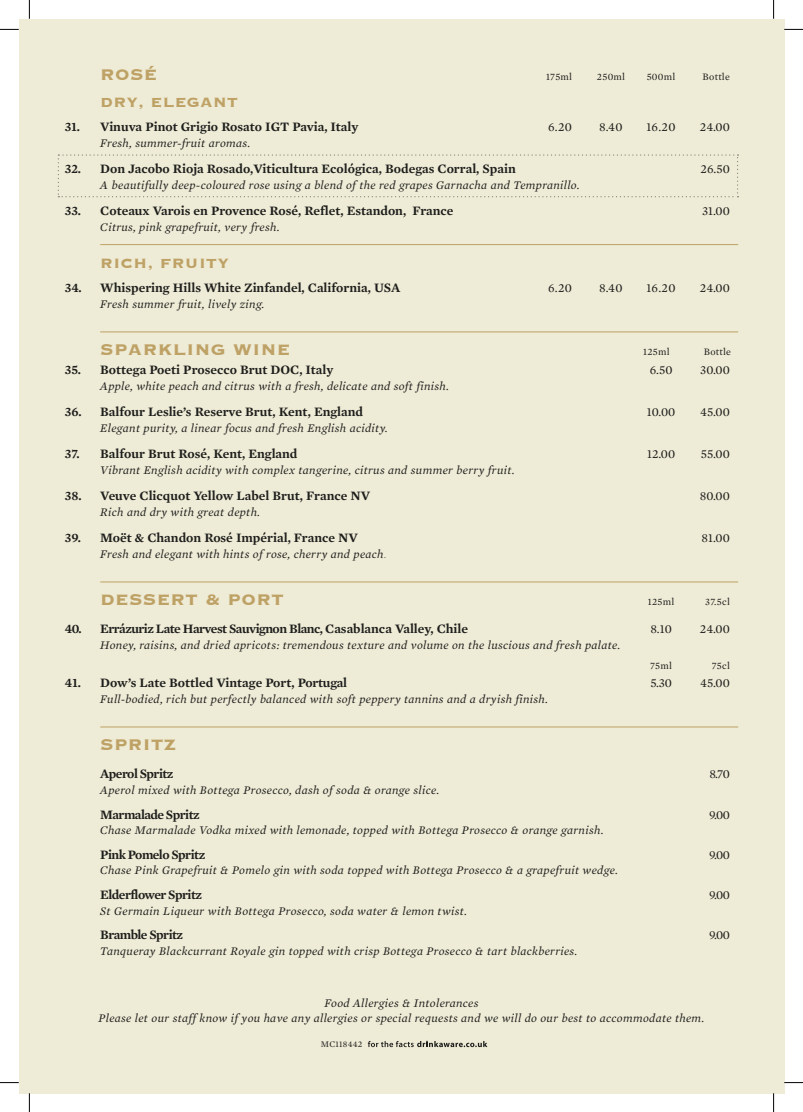
<style>
.page{position:relative;width:803px;height:1112px;background:#fff}
.page>*{position:absolute;margin:0;border:0;box-sizing:border-box;transform-origin:0 0}
.t1{font:700 20px "Copperplate";letter-spacing:.025em;color:#bea165}
.t2{font:700 17.5px "Copperplate";letter-spacing:.025em;color:#bea165}
.t3{font:600 13.12px "Mercury Text G1";color:#1d1d1b}
.t4{font:600 13.12px "Mercury Text G1";letter-spacing:-.04em;color:#1d1d1b}
.t5{font:12.5px "Mercury Text G1 Roman";color:#1d1d1b}
.t6{font:italic 11.88px/15.6px "Mercury Text G1";letter-spacing:.025em;color:#1d1d1b;text-align:center}
.t7{font:10px "Mercury Text G1 Roman";letter-spacing:.025em;color:#1d1d1b}
.t8{font:8.75px "Mercury Text G1 Roman";letter-spacing:.025em;color:#1d1d1b}
.s1{font-family:"Futura PT";font-weight:300;font-style:normal;font-size:12.5px}
</style>
<div class="page">
<div style="left:19px;top:19px;width:765px;height:1073px;background:#eeebd6"></div>
<hr style="left:100px;top:244px;width:638px;height:1px;background:#bea165">
<hr style="left:100px;top:331px;width:638px;height:1px;background:#bea165">
<hr style="left:100px;top:581px;width:638px;height:1px;background:#bea165">
<hr style="left:100px;top:726px;width:638px;height:1px;background:#bea165">
<svg style="left:58px;top:154px;width:680px;height:43px"></svg>
<svg style="left:368px;top:1040px;width:119px;height:6px"></svg>
<svg style="left:0;top:29px;width:19px;height:1px"></svg>
<svg style="left:784px;top:29px;width:19px;height:1px"></svg>
<svg style="left:0;top:1082px;width:19px;height:1px"></svg>
<svg style="left:784px;top:1081px;width:19px;height:2px"></svg>
<svg style="left:29px;top:0;width:1px;height:19px"></svg>
<svg style="left:29px;top:1092px;width:1px;height:19px"></svg>
<svg style="left:773px;top:0;width:1px;height:19px"></svg>
<svg style="left:773px;top:1092px;width:1px;height:19px"></svg>
<h1 class="t1" style="left:100px;top:62px;width:59px">ROSÉ</h1>
<p class="t7" style="left:546px;top:71px;width:28px">175ml</p>
<p class="t7" style="left:597px;top:71px;width:30px">250ml</p>
<p class="t7" style="left:647px;top:71px;width:30px">500ml</p>
<p class="t7" style="left:702px;top:71px;width:29px">Bottle</p>
<h2 class="t2" style="left:100px;top:90px;width:139px">DRY, ELEGANT</h2>
<p class="t3" style="left:65px;top:119px;width:295px">31. Vinuva Pinot Grigio Rosato IGT Pavia, Italy</p>
<p class="t5" style="left:548px;top:120px;width:25px">6.20</p>
<p class="t5" style="left:599px;top:120px;width:25px">8.40</p>
<p class="t5" style="left:646px;top:120px;width:31px">16.20</p>
<p class="t5" style="left:700px;top:120px;width:31px">24.00</p>
<p class="t6" style="left:100px;top:135px;width:151px">Fresh, summer-fruit aromas.</p>
<p class="t3" style="left:65px;top:161px;width:452px">32. Don Jacobo Rioja Rosado,Viticultura Ecológica, Bodegas Corral, Spain</p>
<p class="t5" style="left:700px;top:162px;width:31px">26.50</p>
<p class="t6" style="left:100px;top:177px;width:481px">A beautifully deep-coloured rose using a blend of the red grapes Garnacha and Tempranillo.</p>
<p class="t3" style="left:65px;top:203px;width:390px">33. Coteaux Varois en Provence Rosé, Reflet, Estandon, France</p>
<p class="t5" style="left:702px;top:203px;width:29px">31.00</p>
<p class="t6" style="left:100px;top:219px;width:181px">Citrus, pink grapefruit, very fresh.</p>
<h2 class="t2" style="left:100px;top:251px;width:130px">RICH, FRUITY</h2>
<p class="t3" style="left:65px;top:280px;width:337px">34. Whispering Hills White Zinfandel, California, USA</p>
<p class="t5" style="left:548px;top:281px;width:25px">6.20</p>
<p class="t5" style="left:599px;top:281px;width:25px">8.40</p>
<p class="t5" style="left:646px;top:281px;width:31px">16.20</p>
<p class="t5" style="left:700px;top:281px;width:31px">24.00</p>
<p class="t6" style="left:100px;top:296px;width:166px">Fresh summer fruit, lively zing.</p>
<h1 class="t1" style="left:100px;top:336px;width:191px">SPARKLING WINE</h1>
<p class="t7" style="left:643px;top:346px;width:28px">125ml</p>
<p class="t7" style="left:704px;top:346px;width:29px">Bottle</p>
<p class="t3" style="left:65px;top:362px;width:270px">35. Bottega Poeti Prosecco Brut DOC, Italy</p>
<p class="t5" style="left:650px;top:363px;width:24px">6.50</p>
<p class="t5" style="left:700px;top:363px;width:31px">30.00</p>
<p class="t6" style="left:100px;top:378px;width:350px">Apple, white peach and citrus with a fresh, delicate and soft finish.</p>
<p class="t3" style="left:65px;top:404px;width:300px">36. Balfour Leslie’s Reserve Brut, Kent, England</p>
<p class="t5" style="left:647px;top:405px;width:30px">10.00</p>
<p class="t5" style="left:700px;top:405px;width:31px">45.00</p>
<p class="t6" style="left:100px;top:420px;width:289px">Elegant purity, a linear focus and fresh English acidity.</p>
<p class="t3" style="left:65px;top:446px;width:234px">37. Balfour Brut Rosé, Kent, England</p>
<p class="t5" style="left:647px;top:447px;width:30px">12.00</p>
<p class="t5" style="left:701px;top:447px;width:31px">55.00</p>
<p class="t6" style="left:100px;top:462px;width:416px">Vibrant English acidity with complex tangerine, citrus and summer berry fruit.</p>
<p class="t3" style="left:65px;top:488px;width:307px">38. Veuve Clicquot Yellow Label Brut, France NV</p>
<p class="t5" style="left:700px;top:489px;width:32px">80.00</p>
<p class="t6" style="left:100px;top:504px;width:161px">Rich and dry with great depth.</p>
<p class="t3" style="left:65px;top:530px;width:295px">39. Moët &amp; Chandon Rosé Impérial, France NV</p>
<p class="t5" style="left:702px;top:531px;width:30px">81.00</p>
<p class="t6" style="left:100px;top:546px;width:288px">Fresh and elegant with hints of rose, cherry and peach<span class="s1">.</span></p>
<h1 class="t1" style="left:100px;top:586px;width:185px">DESSERT &amp; PORT</h1>
<p class="t7" style="left:648px;top:595px;width:28px">125ml</p>
<p class="t7" style="left:705px;top:595px;width:26px">37.5cl</p>
<p class="t4" style="left:65px;top:620px;width:405px">40. Errázuriz Late Harvest Sauvignon Blanc, Casablanca Valley, Chile</p>
<p class="t5" style="left:650px;top:621px;width:23px">8.10</p>
<p class="t5" style="left:700px;top:621px;width:31px">24.00</p>
<p class="t6" style="left:100px;top:637px;width:521px">Honey, raisins, and dried apricots: tremendous texture and volume on the luscious and fresh palate.</p>
<p class="t7" style="left:650px;top:659px;width:23px">75ml</p>
<p class="t7" style="left:712px;top:659px;width:20px">75cl</p>
<p class="t3" style="left:65px;top:675px;width:284px">41. Dow’s Late Bottled Vintage Port, Portugal</p>
<p class="t5" style="left:650px;top:675px;width:23px">5.30</p>
<p class="t5" style="left:700px;top:675px;width:31px">45.00</p>
<p class="t6" style="left:100px;top:691px;width:449px">Full-bodied, rich but perfectly balanced with soft peppery tannins and a dryish finish.</p>
<h1 class="t1" style="left:100px;top:731px;width:77px">SPRITZ</h1>
<p class="t4" style="left:100px;top:765px;width:75px">Aperol Spritz</p>
<p class="t5" style="left:709px;top:766px;width:22px">8.70</p>
<p class="t6" style="left:100px;top:782px;width:340px">Aperol mixed with Bottega Prosecco, dash of soda &amp; orange slice.</p>
<p class="t4" style="left:100px;top:806px;width:101px">Marmalade Spritz</p>
<p class="t5" style="left:709px;top:806px;width:22px">9.00</p>
<p class="t6" style="left:100px;top:822px;width:505px">Chase Marmalade Vodka mixed with lemonade, topped with Bottega Prosecco &amp; orange garnish.</p>
<p class="t4" style="left:100px;top:846px;width:106px">Pink Pomelo Spritz</p>
<p class="t5" style="left:709px;top:847px;width:22px">9.00</p>
<p class="t6" style="left:100px;top:862px;width:519px">Chase Pink Grapefruit &amp; Pomelo gin with soda topped with Bottega Prosecco &amp; a grapefruit wedge.</p>
<p class="t4" style="left:100px;top:886px;width:103px">Elderflower Spritz</p>
<p class="t5" style="left:709px;top:887px;width:22px">9.00</p>
<p class="t6" style="left:100px;top:902px;width:368px">St Germain Liqueur with Bottega Prosecco, soda water &amp; lemon twist.</p>
<p class="t4" style="left:100px;top:926px;width:84px">Bramble Spritz</p>
<p class="t5" style="left:709px;top:927px;width:22px">9.00</p>
<p class="t6" style="left:100px;top:942px;width:478px">Tanqueray Blackcurrant Royale gin topped with crisp Bottega Prosecco &amp; tart blackberries.</p>
<p class="t6" style="left:99px;top:994px;width:607px">Food Allergies &amp; Intolerances<br>Please let our staff know if you have any allergies or special requests and we will do our best to accommodate them.</p>
<p class="t8" style="left:321px;top:1038px;width:43px">MC118442</p>
</div>
